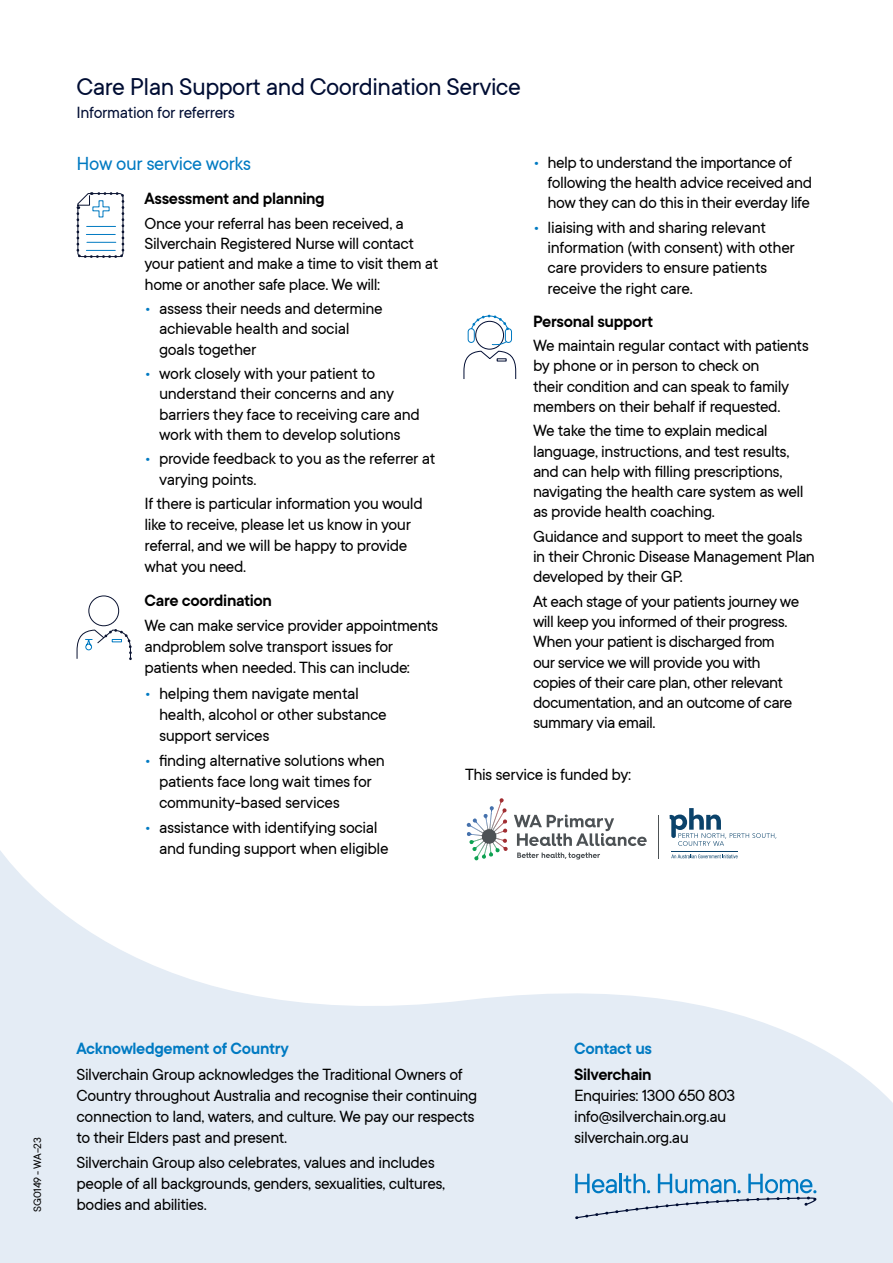
<style>
.page{position:relative;width:893px;height:1263px;background:#fff}
.page>*{position:absolute;margin:0;border:0;box-sizing:border-box;transform-origin:0 0}
.t1{font:27px "TT Commons";letter-spacing:-.02em;color:#000d33}
.t2{font:21px "TT Commons";letter-spacing:-.02em;color:#007ac2}
.t3{font:18px/20.2px "TT Commons";letter-spacing:-.025em;color:#000}
.t4{font:600 18px "TT Commons";letter-spacing:-.02em;color:#000}
.t5{font:600 18px "TT Commons";letter-spacing:-.02em;color:#007ac2}
.t6{font:18px "TT Commons";letter-spacing:-.02em;color:#000d33}
.t7{font:12px "TT Commons";letter-spacing:-.02em;color:#000}
.s1{color:#007ac2}
</style>
<div class="page">
<svg style="left:0;top:837px;width:893px;height:426px;fill:#e4ecf5"></svg>
<svg style="left:575px;top:1174px;width:241px;height:45px;background:#bed5e7"></svg>
<svg style="left:77px;top:595px;width:55px;height:65px"></svg>
<svg style="left:77px;top:192px;width:47px;height:66px"></svg>
<svg style="left:463px;top:315px;width:53px;height:64px"></svg>
<svg style="left:466px;top:798px;width:42px;height:62px"></svg>
<svg style="left:670px;top:808px;width:106px;height:38px"></svg>
<svg style="left:671px;top:854px;width:67px;height:4px"></svg>
<hr style="left:671px;top:851px;width:66px;height:1px;background:#0b436b">
<hr style="left:658px;top:815px;width:1px;height:43px;background:#4d5255">
<svg style="left:514px;top:814px;width:133px;height:32px"></svg>
<svg style="left:517px;top:852px;width:83px;height:7px"></svg>
<h1 class="t1" style="left:77px;top:72px;width:446px">Care Plan Support and Coordination Service</h1>
<p class="t6" style="left:77px;top:103px;width:160px">Information for referrers</p>
<p class="t2" style="left:77px;top:152px;width:176px">How our service works</p>
<p class="t4" style="left:145px;top:188px;width:182px">Assessment and planning</p>
<p class="t3" style="left:145px;top:213px;width:295px">Once your referral has been received, a Silverchain Registered Nurse will contact your patient and make a time to visit them at home or another safe place. We will:</p>
<p class="t3" style="left:159px;top:299px;width:225px;text-indent:-14px"><span class="s1">•</span> assess their needs and determine achievable health and social goals together</p>
<p class="t3" style="left:159px;top:364px;width:262px;text-indent:-14px"><span class="s1">•</span> work closely with your patient to understand their concerns and any barriers they face to receiving care and work with them to develop solutions</p>
<p class="t3" style="left:159px;top:449px;width:278px;text-indent:-14px"><span class="s1">•</span> provide feedback to you as the referrer at varying points.</p>
<p class="t3" style="left:145px;top:493px;width:280px;line-height:21px">If there is particular information you would like to receive, please let us know in your referral, and we will be happy to provide what you need.</p>
<p class="t4" style="left:145px;top:590px;width:129px">Care coordination</p>
<p class="t3" style="left:145px;top:615px;width:295px;line-height:21px">We can make service provider appointments andproblem solve transport issues for patients when needed. This can include:</p>
<p class="t3" style="left:159px;top:683px;width:229px;line-height:21px;text-indent:-14px"><span class="s1">•</span> helping them navigate mental health, alcohol or other substance support services</p>
<p class="t3" style="left:159px;top:750px;width:227px;line-height:21px;text-indent:-14px"><span class="s1">•</span> finding alternative solutions when patients face long wait times for community-based services</p>
<p class="t3" style="left:159px;top:817px;width:231px;line-height:21px;text-indent:-14px"><span class="s1">•</span> assistance with identifying social and funding support when eligible</p>
<p class="t3" style="left:547px;top:152px;width:266px;text-indent:-14px"><span class="s1">•</span> help to understand the importance of following the health advice received and how they can do this in their everday life</p>
<p class="t3" style="left:547px;top:217px;width:249px;text-indent:-14px"><span class="s1">•</span> liaising with and sharing relevant information (with consent) with other care providers to ensure patients receive the right care.</p>
<p class="t4" style="left:533px;top:311px;width:122px">Personal support</p>
<p class="t3" style="left:533px;top:336px;width:277px">We maintain regular contact with patients by phone or in person to check on<br>their condition and can speak to family members on their behalf if requested.</p>
<p class="t3" style="left:533px;top:421px;width:272px">We take the time to explain medical language, instructions, and test results, and can help with filling prescriptions, navigating the health care system as well as provide health coaching.</p>
<p class="t3" style="left:533px;top:526px;width:283px">Guidance and support to meet the goals in their Chronic Disease Management Plan developed by their GP.</p>
<p class="t3" style="left:533px;top:591px;width:268px">At each stage of your patients journey we will keep you informed of their progress.<br>When your patient is discharged from our service we will provide you with copies of their care plan, other relevant documentation, and an outcome of care summary via email.</p>
<p class="t3" style="left:465px;top:764px;width:168px">This service is funded by:</p>
<p class="t7" style="left:31px;top:1212px;width:76px;rotate:-90deg">SG0149 - WA-23</p>
<p class="t5" style="left:77px;top:1039px;width:214px">Acknowledgement of Country</p>
<p class="t3" style="left:77px;top:1064px;width:402px;line-height:21px">Silverchain Group acknowledges the Traditional Owners of Country throughout Australia and recognise their continuing connection to land, waters, and culture. We pay our respects to their Elders past and present.</p>
<p class="t3" style="left:77px;top:1152px;width:370px;line-height:21px">Silverchain Group also celebrates, values and includes people of all backgrounds, genders, sexualities, cultures,</p>
<p class="t3" style="left:77px;top:1194px;width:132px">bodies and abilities.</p>
<p class="t5" style="left:574px;top:1039px;width:80px">Contact us</p>
<p class="t4" style="left:574px;top:1064px;width:79px">Silverchain</p>
<p class="t3" style="left:574px;top:1085px;width:163px;line-height:21px">Enquiries: 1300 650 803 info@silverchain.org.au silverchain.org.au</p>
</div>
